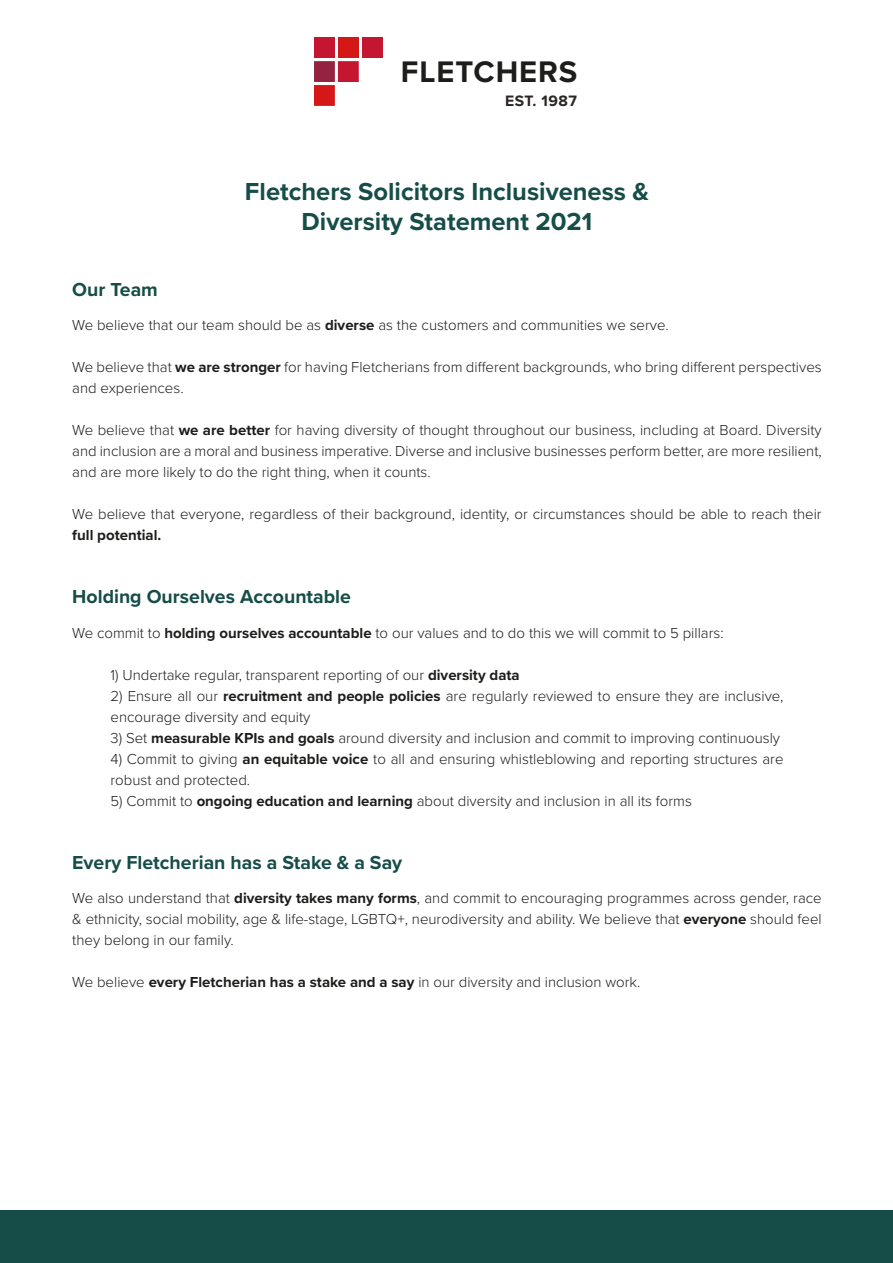
<style>
.page{position:relative;width:893px;height:1263px;background:#fff}
.page>*{position:absolute;margin:0;border:0;box-sizing:border-box;transform-origin:0 0}
.t1{font:700 30.9px "Proxima Nova";letter-spacing:.03em;color:#1d1d1b}
.t2{font:700 25.5px/30.6px "Proxima Nova";color:#164d48;text-align:center}
.t3{font:700 19.5px "Proxima Nova";color:#164d48}
.t4{font:700 15.6px "Proxima Nova";letter-spacing:.03em;color:#2b2523}
.t5{font:300 15px/21px "Proxima Nova";color:#1d1d1b}
.s1{font-weight:700}
</style>
<div class="page">
<div style="left:0;top:1210px;width:893px;height:53px;background:#164d48"></div>
<div style="left:314px;top:85px;width:21px;height:21px;background:#d41817"></div>
<div style="left:314px;top:61px;width:21px;height:21px;background:#94233f"></div>
<div style="left:338px;top:61px;width:21px;height:21px;background:#c41630"></div>
<div style="left:314px;top:37px;width:21px;height:21px;background:#c41630"></div>
<div style="left:338px;top:37px;width:21px;height:21px;background:#d41817"></div>
<div style="left:362px;top:37px;width:21px;height:21px;background:#c41630"></div>
<h1 class="t1" style="left:401px;top:49px;width:178px">FLETCHERS</h1>
<p class="t4" style="left:505px;top:89px;width:73px">EST. 1987</p>
<p class="t2" style="left:245px;top:175px;width:406px">Fletchers Solicitors Inclusiveness &amp;<br>Diversity Statement 2021</p>
<p class="t3" style="left:72px;top:275px;width:87px">Our Team</p>
<p class="t5" style="left:72px;top:314px;width:598px">We believe that our team should be as <span class="s1">diverse</span> as the customers and communities we serve.</p>
<p class="t5" style="left:72px;top:356px;width:751px">We believe that <span class="s1">we are stronger</span> for having Fletcherians from different backgrounds, who bring different perspectives and experiences.</p>
<p class="t5" style="left:72px;top:419px;width:751px;text-align:justify">We believe that <span class="s1">we are better</span> for having diversity of thought throughout our business, including at Board. Diversity and inclusion are a moral and business imperative. Diverse and inclusive businesses perform better, are more resilient, and are more likely to do the right thing, when it counts.</p>
<p class="t5" style="left:72px;top:503px;width:751px">We believe that everyone, regardless of their background, identity, or circumstances should be able to reach their <span class="s1">full potential.</span></p>
<p class="t3" style="left:72px;top:582px;width:280px">Holding Ourselves Accountable</p>
<p class="t5" style="left:72px;top:621px;width:653px">We commit to <span class="s1">holding ourselves accountable</span> to our values and to do this we will commit to 5 pillars:</p>
<p class="t5" style="left:111px;top:663px;width:411px">1) Undertake regular, transparent reporting of our <span class="s1">diversity data</span></p>
<p class="t5" style="left:111px;top:684px;width:674px">2) Ensure all our <span class="s1">recruitment and people policies</span> are regularly reviewed to ensure they are inclusive, encourage diversity and equity</p>
<p class="t5" style="left:111px;top:726px;width:671px">3) Set <span class="s1">measurable KPIs and goals</span> around diversity and inclusion and commit to improving continuously</p>
<p class="t5" style="left:111px;top:747px;width:674px">4) Commit to giving <span class="s1">an equitable voice</span> to all and ensuring whistleblowing and reporting structures are robust and protected.</p>
<p class="t5" style="left:111px;top:789px;width:583px">5) Commit to <span class="s1">ongoing education and learning</span> about diversity and inclusion in all its forms</p>
<p class="t3" style="left:72px;top:848px;width:331px">Every Fletcherian has a Stake &amp; a Say</p>
<p class="t5" style="left:72px;top:887px;width:751px;text-align:justify">We also understand that <span class="s1">diversity takes many forms</span>, and commit to encouraging programmes across gender, race &amp; ethnicity, social mobility, age &amp; life-stage, LGBTQ+, neurodiversity and ability. We believe that <span class="s1">everyone</span> should feel they belong in our family.</p>
<p class="t5" style="left:72px;top:971px;width:570px">We believe <span class="s1">every Fletcherian has a stake and a say</span> in our diversity and inclusion work.</p>
</div>
